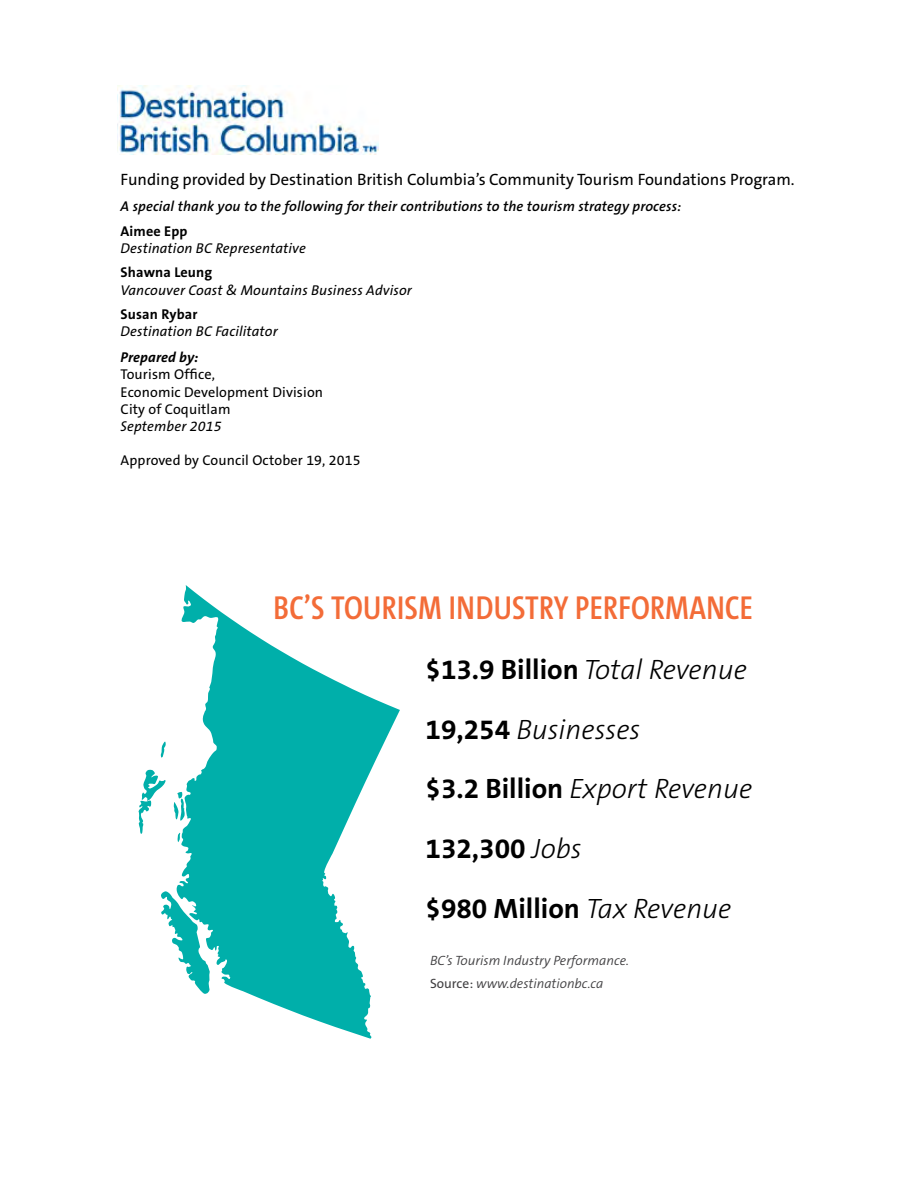
<style>
.page{position:relative;width:918px;height:1188px;background:#fff}
.page>*{position:absolute;margin:0;border:0;box-sizing:border-box;transform-origin:0 0}
.t1{font:600 33.45px "The Sans Cd LF6";letter-spacing:.01em;color:#f36c38}
.t2{font:700 28.2px/59.6px "The Sans B7";color:#000}
.t3{font:italic 300 28.2px/59.6px "The Sans B3";color:#000}
.t4{font:16.5px "The Sans B5 Plain";color:#000}
.t5{font:italic 14.25px "The Sans B5 Plain";letter-spacing:.01em;color:#000}
.t6{font:14.25px/17.1px "The Sans B5 Plain";letter-spacing:.01em;color:#000}
.t7{font:italic 600 14.25px "The Sans B6";letter-spacing:.01em;color:#000}
.t8{font:700 14.25px "The Sans B7";letter-spacing:.01em;color:#000}
.t9{font:italic 700 14.25px "The Sans B7";letter-spacing:.01em;color:#000}
.t10{font:italic 300 13.5px/22.5px "The Sans B4";color:#414042}
.s1{font-family:"The Sans B3";font-weight:300;font-style:italic}
.s2{font-family:"The Sans B7";font-weight:700;font-style:normal}
.s3{font-family:"The Sans B5 Plain";font-weight:400;font-style:normal}
</style>
<div class="page">
<svg style="left:138px;top:585px;width:262px;height:454px"></svg>
<img style="left:118px;top:86px;width:260px;height:68px">
<p class="t4" style="left:121px;top:171px;width:676px">Funding provided by Destination British Columbia’s Community Tourism Foundations Program.</p>
<p class="t7" style="left:121px;top:199px;width:562px">A special thank you to the following for their contributions to the tourism strategy process:</p>
<p class="t8" style="left:121px;top:223px;width:68px">Aimee Epp</p>
<p class="t5" style="left:121px;top:241px;width:187px">Destination BC Representative</p>
<p class="t8" style="left:121px;top:265px;width:93px">Shawna Leung</p>
<p class="t5" style="left:121px;top:282px;width:293px">Vancouver Coast &amp; Mountains Business Advisor</p>
<p class="t8" style="left:121px;top:307px;width:78px">Susan Rybar</p>
<p class="t5" style="left:121px;top:324px;width:159px">Destination BC Facilitator</p>
<p class="t9" style="left:121px;top:350px;width:79px">Prepared by:</p>
<p class="t6" style="left:121px;top:367px;width:204px">Tourism Office,<br>Economic Development Division<br>City of Coquitlam</p>
<p class="t5" style="left:121px;top:419px;width:102px">September 2015</p>
<p class="t6" style="left:121px;top:452px;width:242px">Approved by Council October 19, 2015</p>
<h1 class="t1" style="left:274px;top:591px;width:481px">BC’S TOURISM INDUSTRY PERFORMANCE</h1>
<h2 class="t2" style="left:426px;top:641px;width:323px">$13.9 Billion <span class="s1">Total Revenue</span></h2>
<h2 class="t3" style="left:426px;top:701px;width:328px"><span class="s2">19,254</span> Businesses<br><span class="s2">$3.2 Billion</span> Export Revenue</h2>
<h2 class="t2" style="left:426px;top:820px;width:307px">132,300 <span class="s1">Jobs<br></span>$980 Million <span class="s1">Tax Revenue</span></h2>
<p class="t10" style="left:430px;top:950px;width:201px">BC’s Tourism Industry Performance.<br><span class="s3">Source:</span> www.destinationbc.ca</p>
</div>
